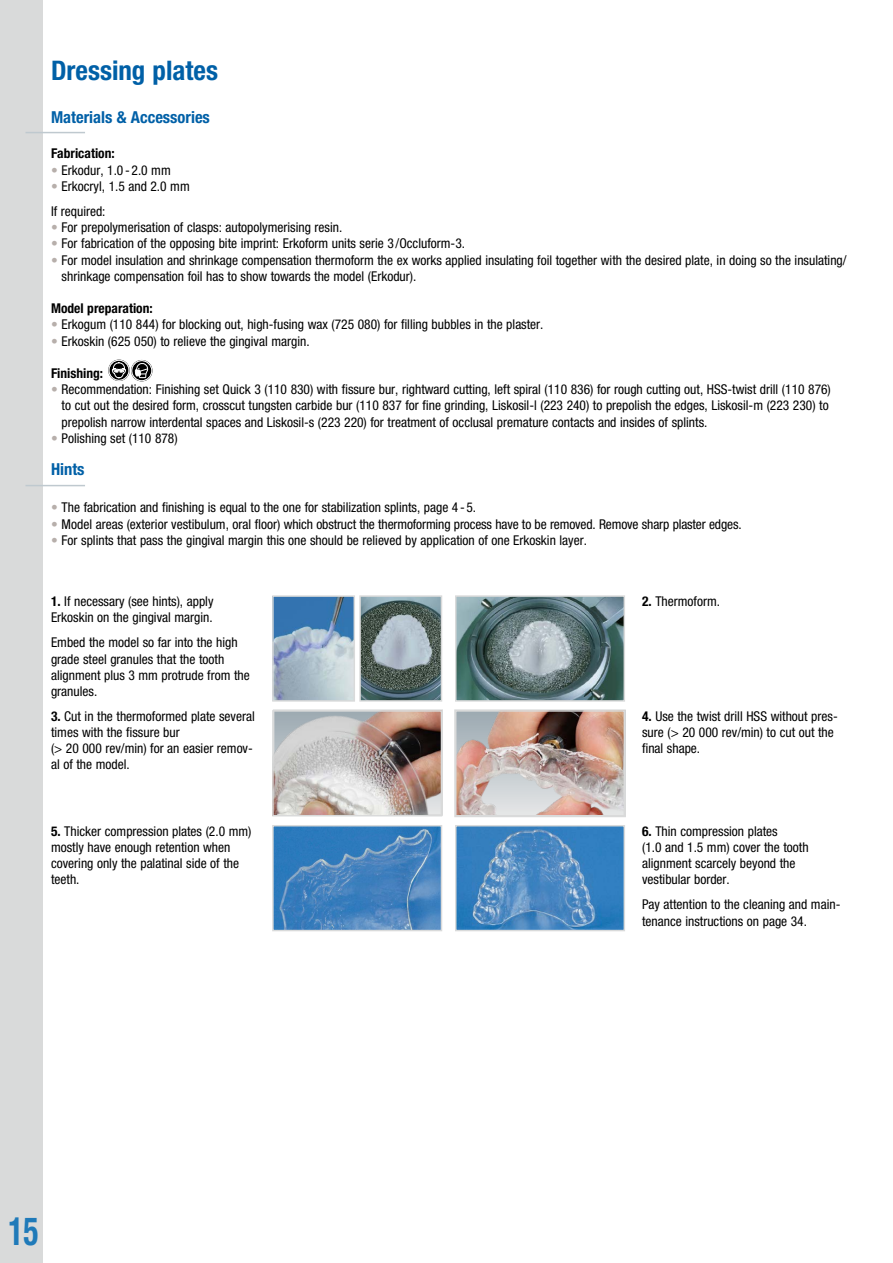
<style>
.page{position:relative;width:893px;height:1263px;background:#fff}
.page>*{position:absolute;margin:0;border:0;box-sizing:border-box;transform-origin:0 0}
.t1{font:700 condensed 39px "Helvetica Neue";color:#1f7ab9;scale:.8 1}
.t2{font:700 condensed 27px "Helvetica Neue";color:#0060a7}
.t3{font:700 condensed 16.5px "Helvetica Neue";color:#0060a7}
.t4{font:condensed 13.5px/16.2px "Helvetica Neue";color:#000}
.t5{font:700 condensed 13.5px "Helvetica Neue";color:#000}
.s1{color:#b7afab}
.s2{font-weight:700}
</style>
<div class="page">
<div style="left:454px;top:709px;width:172px;height:108px;border:2px solid #d9dada"></div>
<img style="left:275px;top:828px;width:164px;height:100px">
<div style="left:272px;top:825px;width:170px;height:106px;border:2px solid #d9dada"></div>
<img style="left:458px;top:828px;width:164px;height:100px">
<div style="left:455px;top:825px;width:170px;height:106px;border:2px solid #d9dada"></div>
<img style="left:275px;top:598px;width:77px;height:101px">
<div style="left:272px;top:595px;width:83px;height:107px;border:2px solid #d9dada"></div>
<img style="left:362px;top:598px;width:77px;height:101px">
<div style="left:359px;top:595px;width:83px;height:107px;border:2px solid #d9dada"></div>
<img style="left:458px;top:598px;width:164px;height:101px">
<div style="left:455px;top:595px;width:170px;height:107px;border:2px solid #d9dada"></div>
<div style="left:0;top:0;width:43px;height:1263px;background:#d9dada"></div>
<hr style="left:892px;top:0;width:1px;height:1263px;background:#d9dada">
<hr style="left:26px;top:485px;width:59px;height:1px;background:#bfc9cf">
<hr style="left:26px;top:132px;width:59px;height:1px;background:#bfc9cf">
<img style="left:275px;top:713px;width:164px;height:100px">
<div style="left:272px;top:710px;width:170px;height:106px;border:2px solid #d9dada"></div>
<img style="left:458px;top:713px;width:164px;height:100px">
<div style="left:455px;top:710px;width:170px;height:106px;border:2px solid #d9dada"></div>
<svg style="left:109px;top:360px;width:20px;height:20px"></svg>
<div style="left:109px;top:360px;width:20px;height:21px;border:1px solid #000;border-radius:50%"></div>
<div style="left:109px;top:360px;width:20px;height:20px;border:1px solid #fff;border-radius:50%"></div>
<svg style="left:111px;top:362px;width:15px;height:17px"></svg>
<svg style="left:132px;top:361px;width:20px;height:20px"></svg>
<div style="left:131px;top:360px;width:21px;height:21px;border:1px solid #000;border-radius:50%"></div>
<div style="left:132px;top:360px;width:20px;height:21px;border:1px solid #fff;border-radius:50%"></div>
<svg style="left:135px;top:363px;width:13px;height:15px"></svg>
<h2 class="t2" style="left:51px;top:55px;width:169px">Dressing plates</h2>
<p class="t3" style="left:51px;top:107px;width:160px">Materials &amp; Accessories</p>
<p class="t5" style="left:51px;top:145px;width:65px">Fabrication:</p>
<p class="t4" style="left:51px;top:162px;width:121px"><span class="s1">•</span> Erkodur, 1.0 - 2.0 mm</p>
<p class="t4" style="left:51px;top:173px;width:140px;line-height:25.2px"><span class="s1">•</span> Erkocryl, 1.5 and 2.0 mm<br>If required:</p>
<p class="t4" style="left:51px;top:219px;width:293px"><span class="s1">•</span> For prepolymerisation of clasps: autopolymerising resin.</p>
<p class="t4" style="left:51px;top:235px;width:416px"><span class="s1">•</span> For fabrication of the opposing bite imprint: Erkoform units serie 3 /Occluform-3.</p>
<p class="t4" style="left:62px;top:252px;width:786px;text-indent:-11px"><span class="s1">•</span> For model insulation and shrinkage compensation thermoform the ex works applied insulating foil together with the desired plate, in doing so the insulating/ shrinkage compensation foil has to show towards the model (Erkodur).</p>
<p class="t5" style="left:51px;top:300px;width:103px">Model preparation:</p>
<p class="t4" style="left:51px;top:316px;width:494px"><span class="s1">•</span> Erkogum (110 844) for blocking out, high-fusing wax (725 080) for filling bubbles in the plaster.</p>
<p class="t4" style="left:51px;top:333px;width:260px"><span class="s1">•</span> Erkoskin (625 050) to relieve the gingival margin.</p>
<p class="t5" style="left:51px;top:365px;width:54px">Finishing:</p>
<p class="t4" style="left:62px;top:381px;width:771px;text-indent:-11px"><span class="s1">•</span> Recommendation: Finishing set Quick 3 (110 830) with fissure bur, rightward cutting, left spiral (110 836) for rough cutting out, HSS-twist drill (110 876) to cut out the desired form, crosscut tungsten carbide bur (110 837 for fine grinding, Liskosil-l (223 240) to prepolish the edges, Liskosil-m (223 230) to prepolish narrow interdental spaces and Liskosil-s (223 220) for treatment of occlusal premature contacts and insides of splints.</p>
<p class="t4" style="left:51px;top:430px;width:128px"><span class="s1">•</span> Polishing set (110 878)</p>
<p class="t3" style="left:51px;top:459px;width:35px">Hints</p>
<p class="t4" style="left:51px;top:499px;width:427px"><span class="s1">•</span> The fabrication and finishing is equal to the one for stabilization splints, page 4 - 5.</p>
<p class="t4" style="left:51px;top:516px;width:692px"><span class="s1">•</span> Model areas (exterior vestibulum, oral floor) which obstruct the thermoforming process have to be removed. Remove sharp plaster edges.</p>
<p class="t4" style="left:51px;top:532px;width:537px"><span class="s1">•</span> For splints that pass the gingival margin this one should be relieved by application of one Erkoskin layer.</p>
<p class="t4" style="left:51px;top:593px;width:164px"><span class="s2">1.</span> If necessary (see hints), apply<br>Erkoskin on the gingival margin.</p>
<p class="t4" style="left:51px;top:634px;width:200px">Embed the model so far into the high grade steel granules that the tooth alignment plus 3 mm protrude from the granules.</p>
<p class="t4" style="left:51px;top:708px;width:205px"><span class="s2">3.</span> Cut in the thermoformed plate several times with the fissure bur<br>(&gt; 20 000 rev/min) for an easier remov&shy;al of the model.</p>
<p class="t4" style="left:51px;top:823px;width:202px"><span class="s2">5.</span> Thicker compression plates (2.0 mm) mostly have enough retention when covering only the palatinal side of the teeth.</p>
<p class="t4" style="left:642px;top:593px;width:79px"><span class="s2">2.</span> Thermoform.</p>
<p class="t4" style="left:642px;top:708px;width:197px"><span class="s2">4.</span> Use the twist drill HSS without pres&shy;sure (&gt; 20 000 rev/min) to cut out the final shape.</p>
<p class="t4" style="left:642px;top:823px;width:168px"><span class="s2">6.</span> Thin compression plates<br>(1.0 and 1.5 mm) cover the tooth alignment scarcely beyond the vestibular border.</p>
<p class="t4" style="left:642px;top:896px;width:200px">Pay attention to the cleaning and main&shy;tenance instructions on page 34.</p>
<h1 class="t1" style="left:8px;top:1207px;width:39px">15</h1>
</div>
